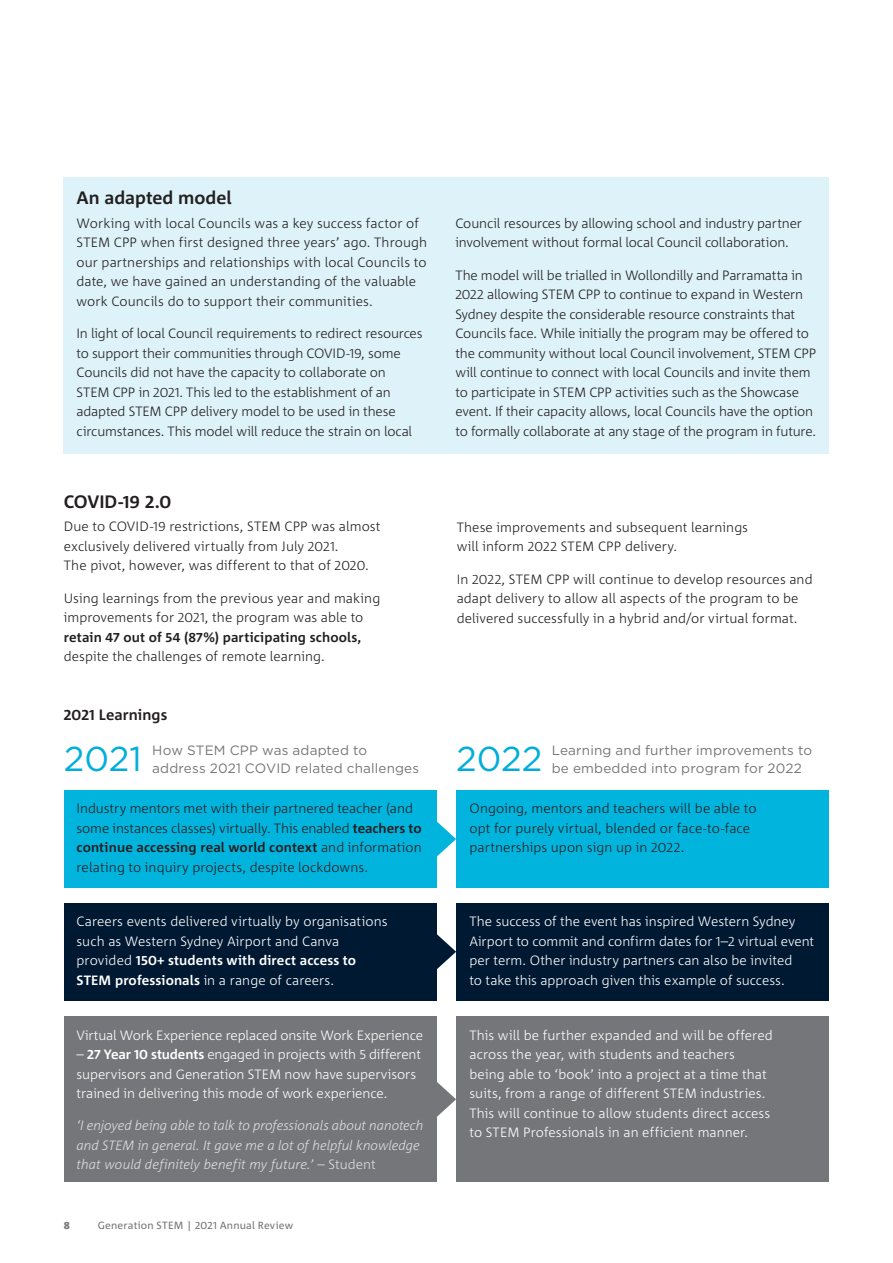
<style>
.page{position:relative;width:893px;height:1263px;background:#fff}
.page>*{position:absolute;margin:0;border:0;box-sizing:border-box;transform-origin:0 0}
.t1{font:34.5px "Gotham";color:#00aedc}
.H3_Subhead{font:700 18px "Corpid C1";color:#231f20}
.H4_Sub_Subhead{font:700 15px "Corpid C1";letter-spacing:.005em;color:#231f20}
.Body_Copy{font:300 13.5px/19.5px "Corpid C1";letter-spacing:-.005em;color:#231f20}
.Body_Copy-2{font:300 13.5px/19.5px "Corpid C1";color:#fff}
.Body_Copy-3{font:italic 300 13.5px/19.5px "Corpid C1";letter-spacing:-.01em;color:#dcdddf}
.t2{font:13.5px/18px "Gotham";letter-spacing:.01em;color:#757679}
.t3{font:10.5px "Corpid C1";letter-spacing:.015em;color:#757679}
.t4{font:800 10.5px "Corpid C1";color:#757679}
.s1{font-weight:700}
.s2{font-style:normal}
</style>
<div class="page">
<div style="left:64px;top:790px;width:372px;height:98px;background:#00b4de"></div>
<div style="left:64px;top:903px;width:372px;height:98px;background:#001932"></div>
<div style="left:64px;top:1016px;width:372px;height:166px;background:#757679"></div>
<div style="left:457px;top:790px;width:372px;height:98px;background:#00b4de"></div>
<div style="left:457px;top:903px;width:372px;height:98px;background:#001932"></div>
<div style="left:457px;top:1016px;width:372px;height:166px;background:#757679"></div>
<svg style="left:436px;top:821px;width:20px;height:36px"></svg>
<svg style="left:436px;top:934px;width:20px;height:36px"></svg>
<svg style="left:436px;top:1081px;width:20px;height:36px"></svg>
<div style="left:64px;top:177px;width:765px;height:277px;background:#def2f9"></div>
<h3 class="H3_Subhead" style="left:77px;top:186px;width:157px">An adapted model</h3>
<p class="Body_Copy" style="left:77px;top:213px;width:352px">Working with local Councils was a key success factor of STEM CPP when first designed three years’ ago. Through our partnerships and relationships with local Councils to date, we have gained an understanding of the valuable work Councils do to support their communities.</p>
<p class="Body_Copy" style="left:77px;top:323px;width:348px">In light of local Council requirements to redirect resources to support their communities through COVID-19, some Councils did not have the capacity to collaborate on<br>STEM CPP in 2021. This led to the establishment of an adapted STEM CPP delivery model to be used in these circumstances. This model will reduce the strain on local</p>
<h3 class="H3_Subhead" style="left:64px;top:490px;width:109px">COVID-19 2.0</h3>
<p class="Body_Copy" style="left:64px;top:516px;width:318px">Due to COVID-19 restrictions, STEM CPP was almost exclusively delivered virtually from July 2021.<br>The pivot, however, was different to that of 2020.</p>
<p class="Body_Copy" style="left:64px;top:588px;width:318px">Using learnings from the previous year and making improvements for 2021, the program was able to <span class="s1">retain 47 out of 54 (87%) participating schools, </span>despite the challenges of remote learning.</p>
<h4 class="H4_Sub_Subhead" style="left:64px;top:705px;width:105px">2021 Learnings</h4>
<p class="Body_Copy" style="left:455px;top:213px;width:348px">Council resources by allowing school and industry partner involvement without formal local Council collaboration.</p>
<p class="Body_Copy" style="left:455px;top:265px;width:362px">The model will be trialled in Wollondilly and Parramatta in 2022 allowing STEM CPP to continue to expand in Western Sydney despite the considerable resource constraints that Councils face. While initially the program may be offered to the community without local Council involvement, STEM CPP will continue to connect with local Councils and invite them to participate in STEM CPP activities such as the Showcase event. If their capacity allows, local Councils have the option to formally collaborate at any stage of the program in future.</p>
<p class="Body_Copy" style="left:457px;top:517px;width:293px">These improvements and subsequent learnings will inform 2022 STEM CPP delivery.</p>
<p class="Body_Copy" style="left:457px;top:569px;width:357px">In 2022, STEM CPP will continue to develop resources and adapt delivery to allow all aspects of the program to be delivered successfully in a hybrid and/or virtual format.</p>
<h5 class="t2" style="left:552px;top:740px;width:262px">Learning and further improvements to be embedded into program for 2022</h5>
<p class="Body_Copy" style="left:469px;top:798px;width:289px">Ongoing, mentors and teachers will be able to opt for purely virtual, blended or face-to-face partnerships upon sign up in 2022.</p>
<h5 class="t2" style="left:152px;top:740px;width:268px">How STEM CPP was adapted to address 2021 COVID related challenges</h5>
<p class="Body_Copy" style="left:77px;top:798px;width:347px">Industry mentors met with their partnered teacher (and some instances classes) virtually. This enabled <span class="s1">teachers to continue accessing real world context</span> and information relating to inquiry projects, despite lockdowns.</p>
<h1 class="t1" style="left:64px;top:737px;width:80px">2021</h1>
<h1 class="t1" style="left:456px;top:737px;width:88px">2022</h1>
<p class="Body_Copy-2" style="left:77px;top:911px;width:312px">Careers events delivered virtually by organisations such as Western Sydney Airport and Canva provided <span class="s1">150+ students with direct access to STEM professionals</span> in a range of careers.</p>
<p class="Body_Copy-2" style="left:77px;top:1025px;width:348px">Virtual Work Experience replaced onsite Work Experience</p>
<p class="Body_Copy-2" style="left:77px;top:1044px;width:346px">– <span class="s1">27 Year 10 students</span> engaged in projects with 5 different supervisors and Generation STEM now have supervisors trained in delivering this mode of work experience.</p>
<p class="Body_Copy-3" style="left:77px;top:1115px;width:348px">‘I enjoyed being able to talk to professionals about nanotech and STEM in general. It gave me a lot of helpful knowledge that would definitely benefit my future.’ <span class="s2">– Student</span></p>
<p class="t4" style="left:64px;top:1218px;width:8px">8</p>
<p class="t3" style="left:98px;top:1218px;width:197px">Generation STEM | 2021 Annual Review</p>
<p class="Body_Copy-2" style="left:469px;top:911px;width:346px">The success of the event has inspired Western Sydney Airport to commit and confirm dates for 1–2 virtual event per term. Other industry partners can also be invited<br>to take this approach given this example of success.</p>
<p class="Body_Copy-2" style="left:469px;top:1025px;width:305px">This will be further expanded and will be offered across the year, with students and teachers being able to ‘book’ into a project at a time that suits, from a range of different STEM industries.<br>This will continue to allow students direct access to STEM Professionals in an efficient manner.</p>
</div>
